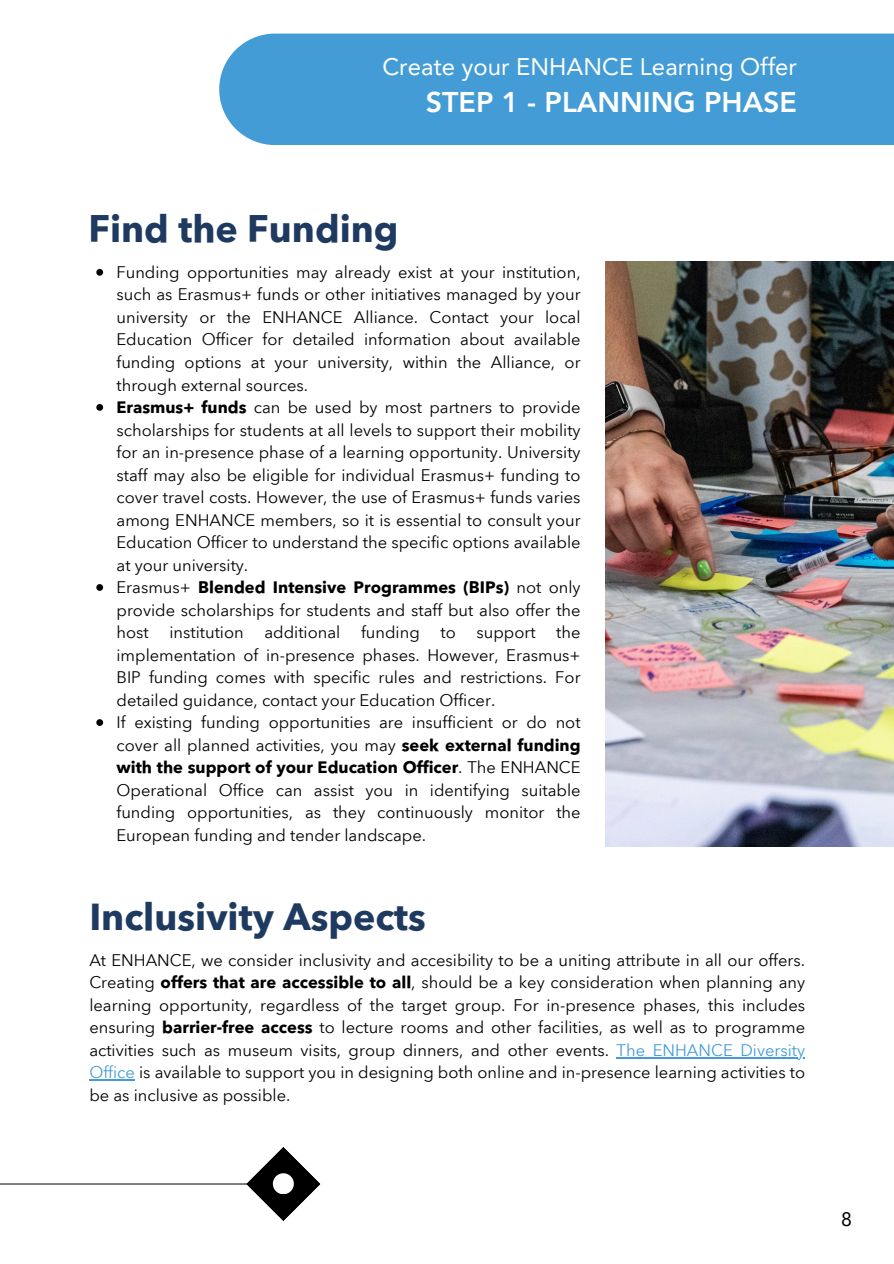
<style>
.page{position:relative;width:894px;height:1264px;background:#fff}
.page>*{position:absolute;margin:0;border:0;box-sizing:border-box;transform-origin:0 0}
.t1{font:700 37.5px "Avenir Next Thai Modern";color:#1f3a60}
.t2{font:800 28.5px "Avenir LT Pro";color:#fff}
.t3{font:24px "Avenir LT Pro";color:#fff}
.t4{font:19.5px "Avenir LT Pro";color:#000}
.t5{font:16.5px/22.5px "Avenir Next Thai Modern";color:#000;text-align:justify}
.s1{font-weight:700}
.s2{color:#439cd6}
</style>
<div class="page">
<svg style="left:96px;top:269px;width:7px;height:7px"></svg>
<svg style="left:96px;top:404px;width:7px;height:7px"></svg>
<svg style="left:96px;top:584px;width:7px;height:7px"></svg>
<svg style="left:96px;top:719px;width:7px;height:7px"></svg>
<hr style="left:616px;top:1057px;width:189px;height:1px;background:#439cd6">
<hr style="left:89px;top:1079px;width:46px;height:1px;background:#439cd6">
<img style="left:605px;top:261px;width:288px;height:585px">
<svg style="left:246px;top:1147px;width:74px;height:74px"></svg>
<div style="left:273px;top:1173px;width:21px;height:21px;background:#fff;border-radius:50%"></div>
<hr style="left:0;top:1183px;width:263px;height:1px;background:#000">
<div style="left:219px;top:34px;width:674px;height:111px;background:#439cd6"></div>
<p class="t3" style="left:382px;top:57px;width:416px">Create your ENHANCE Learning Offer</p>
<p class="t2" style="left:426px;top:90px;width:372px">STEP 1 - PLANNING PHASE</p>
<h2 class="t1" style="left:88px;top:199px;width:311px">Find the Funding</h2>
<h1 class="t5" style="left:116px;top:260px;width:465px">Funding opportunities may already exist at your institution, such as Erasmus+ funds or other initiatives managed by your university or the ENHANCE Alliance. Contact your local Education Officer for detailed information about available funding options at your university, within the Alliance, or through external sources.</h1>
<p class="t5" style="left:116px;top:395px;width:465px"><span class="s1">Erasmus+ funds</span> can be used by most partners to provide scholarships for students at all levels to support their mobility for an in-presence phase of a learning opportunity. University staff may also be eligible for individual Erasmus+ funding to cover travel costs. However, the use of Erasmus+ funds varies among ENHANCE members, so it is essential to consult your Education Officer to understand the specific options available at your university.</p>
<p class="t5" style="left:116px;top:575px;width:465px">Erasmus+ <span class="s1">Blended Intensive Programmes (BIPs)</span> not only provide scholarships for students and staff but also offer the host</p>
<p class="t5" style="left:169px;top:620px;width:76px">institution</p>
<p class="t5" style="left:264px;top:620px;width:77px">additional</p>
<p class="t5" style="left:361px;top:620px;width:60px">funding</p>
<p class="t5" style="left:440px;top:620px;width:17px">to</p>
<p class="t5" style="left:476px;top:620px;width:61px">support</p>
<p class="t5" style="left:116px;top:620px;width:465px;text-indent:439px">the implementation of in-presence phases. However, Erasmus+ BIP funding comes with specific rules and restrictions. For detailed guidance, contact your Education Officer.</p>
<p class="t5" style="left:116px;top:710px;width:465px">If existing funding opportunities are insufficient or do not cover all planned activities, you may <span class="s1">seek external funding with the support of your Education Officer</span>. The ENHANCE Operational Office can assist you in identifying suitable funding opportunities, as they continuously monitor the European funding and tender landscape.</p>
<p class="t1" style="left:89px;top:887px;width:338px">Inclusivity Aspects</p>
<p class="t5" style="left:89px;top:948px;width:717px">At ENHANCE, we consider inclusivity and accesibility to be a uniting attribute in all our offers.<br>Creating <span class="s1">offers that are accessible to all</span>, should be a key consideration when planning any learning opportunity, regardless of the target group. For in-presence phases, this includes ensuring <span class="s1">barrier-free access</span> to lecture rooms and other facilities, as well as to programme activities such as museum visits, group dinners, and other events.</p>
<h1 class="t5" style="left:89px;top:1038px;width:717px;text-indent:527px"><span class="s2">The ENHANCE Diversity Office</span> is available to support you in designing both online and in-presence learning activities to be as inclusive as possible.</h1>
<p class="t4" style="left:840px;top:1210px;width:12px">8</p>
</div>
